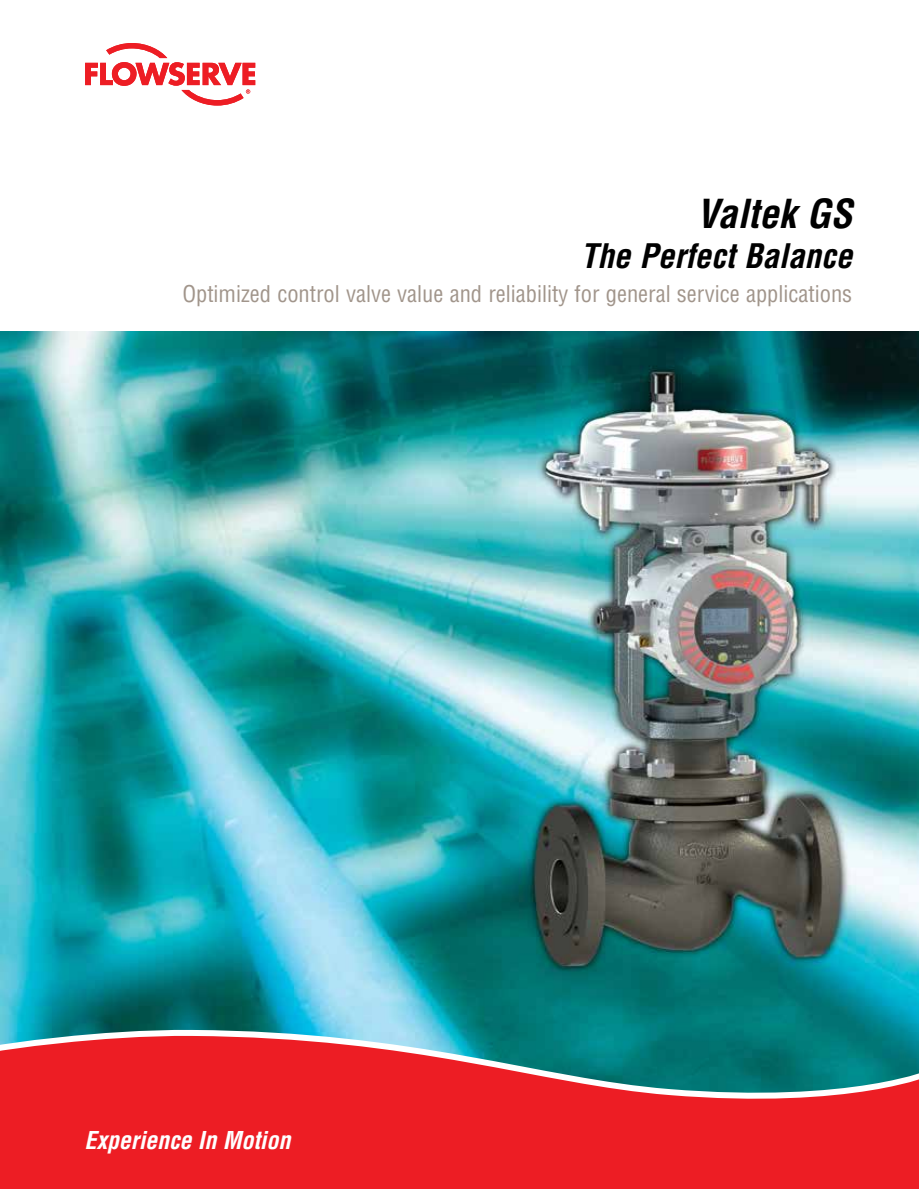
<style>
.page{position:relative;width:919px;height:1189px;background:#fff}
.page>*{position:absolute;margin:0;border:0;box-sizing:border-box;transform-origin:0 0}
.t1{font:italic 700 condensed 39px "Helvetica LT Std";color:#000}
.t2{font:italic 700 condensed 33px "Helvetica LT Std";color:#000}
.t3{font:italic 700 condensed 24px "Helvetica LT Std";letter-spacing:-.005em;color:#fff}
.t4{font:condensed 22.5px "Helvetica LT Std";color:#a1958b}
</style>
<div class="page">
<hr style="left:55px;top:1188px;width:41px;height:1px;background:#000">
<img style="left:0;top:332px;width:918px;height:697px">
<svg style="left:85px;top:43px;width:170px;height:62px"></svg>
<svg style="left:0;top:1029px;width:918px;height:6px;background:#379ea5"></svg>
<svg style="left:0;top:1035px;width:918px;height:153px;background:#c7353a"></svg>
<h1 class="t1" style="left:697px;top:190px;width:157px">Valtek GS</h1>
<h2 class="t2" style="left:581px;top:235px;width:273px">The Perfect Balance</h2>
<p class="t4" style="left:182px;top:280px;width:671px">Optimized control valve value and reliability for general service applications</p>
<p class="t3" style="left:85px;top:1124px;width:207px">Experience In Motion</p>
<p class="t3" style="left:85px;top:1128px;width:207px">Experience In Motion</p>
</div>
